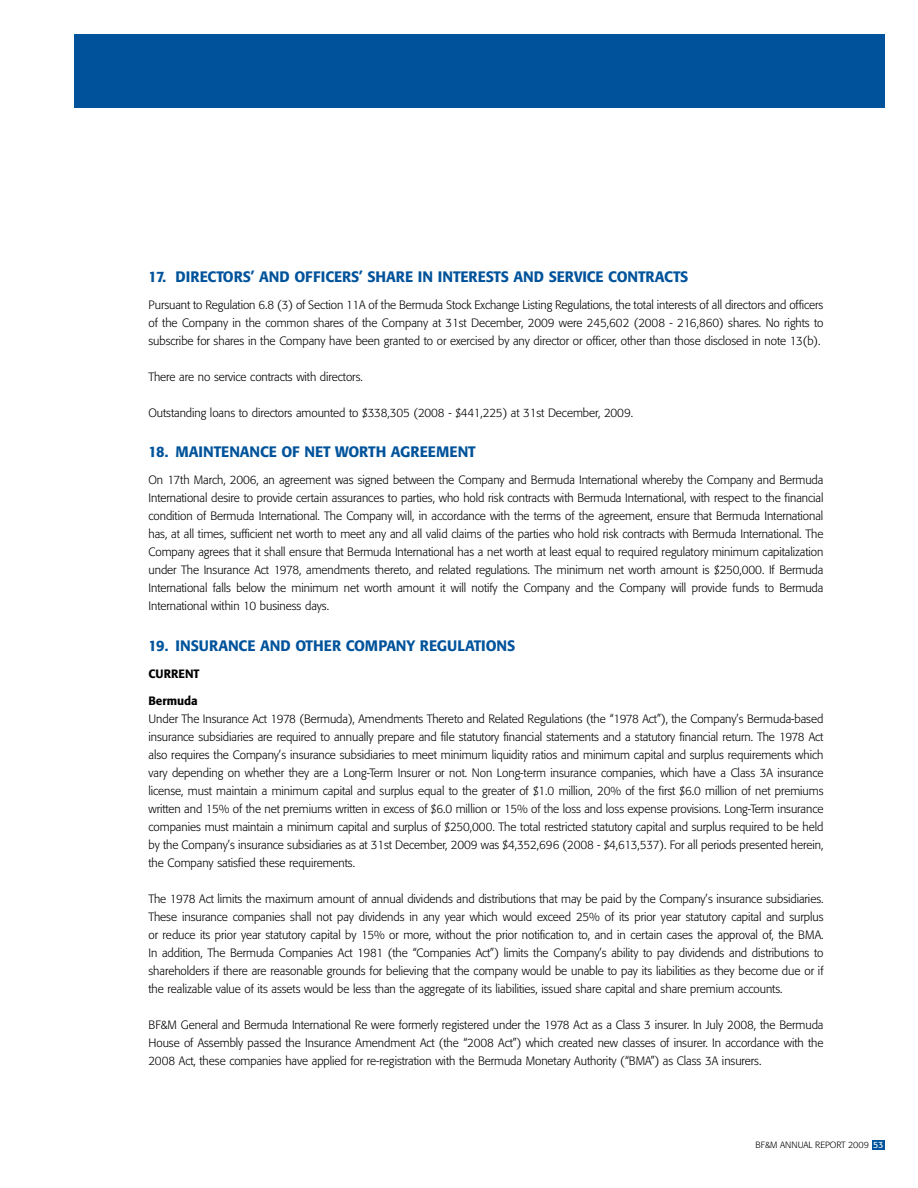
<style>
.page{position:relative;width:918px;height:1188px;background:#fff}
.page>*{position:absolute;margin:0;border:0;box-sizing:border-box;transform-origin:0 0}
.t1{font:500 15px "Formata";letter-spacing:-.005em;color:#00539b}
.t2{font:300 12px/18px "Formata";letter-spacing:-.005em;color:#000;text-align:justify}
.t3{font:500 12px "Formata";letter-spacing:-.005em;color:#000}
.t4{font:300 9px "Formata";letter-spacing:-.005em;color:#000}
.s1{font-weight:400;color:#fff}
</style>
<div class="page">
<div style="left:75px;top:34px;width:810px;height:73px;background:#00539b"></div>
<div style="left:872px;top:1140px;width:13px;height:9px;background:#00539b"></div>
<p class="t1" style="left:148px;top:267px;width:31px">17. DIR</p>
<p class="t1" style="left:200px;top:267px;width:72px">ECTOR S’ ANDOFFI</p>
<p class="t1" style="left:325px;top:267px;width:99px">CERS’ SHARE ININ</p>
<p class="t1" style="left:453px;top:267px;width:75px">TERESTS AND</p>
<p class="t1" style="left:549px;top:267px;width:20px">SERVI</p>
<p class="t1" style="left:587px;top:267px;width:103px">CE CON TRACTS</p>
<p class="t2" style="left:148px;top:296px;width:677px">Pursuant to Regulation 6.8 (3) of Section 11A of the Bermuda Stock Exchange Listing Regulations, the total interests of all directors and officers of the Company in the common shares of the Company at 31st December, 2009 were 245,602 (2008 - 216,860) shares. No rights to subscribe for shares in the Company have been granted to or exercised by any director or officer, other than those disclosed in note 13(b).</p>
<p class="t2" style="left:148px;top:368px;width:216px">There are no service contracts with directors.</p>
<p class="t2" style="left:148px;top:404px;width:486px">Outstanding loans to directors amounted to $338,305 (2008 - $441,225) at 31st December, 2009.</p>
<p class="t1" style="left:148px;top:443px;width:141px">18. MAIN TENANCE OFN</p>
<p class="t1" style="left:315px;top:443px;width:30px">ET WOR</p>
<p class="t1" style="left:368px;top:443px;width:109px">TH AGR EEMENT</p>
<p class="t2" style="left:148px;top:471px;width:677px">On 17th March, 2006, an agreement was signed between the Company and Bermuda International whereby the Company and Bermuda International desire to provide certain assurances to parties, who hold risk contracts with Bermuda International, with respect to the financial condition of Bermuda International. The Company will, in accordance with the terms of the agreement, ensure that Bermuda International has, at all times, sufficient net worth to meet any and all valid claims of the parties who hold risk contracts with Bermuda International. The Company agrees that it shall ensure that Bermuda International has a net worth at least equal to required regulatory minimum capitalization under The Insurance Act 1978, amendments thereto, and related regulations. The minimum net worth amount is $250,000. If Bermuda International falls below the minimum net worth amount it will notify the Company and the Company will provide funds to Bermuda International within 10 business days.</p>
<p class="t1" style="left:148px;top:636px;width:125px">19. IN SUR ANCE ANDO</p>
<p class="t1" style="left:306px;top:636px;width:94px">THER COMPANYR</p>
<p class="t1" style="left:429px;top:636px;width:54px">EGU LATION</p>
<p class="t1" style="left:507px;top:636px;width:10px">S</p>
<p class="t3" style="left:148px;top:666px;width:11px">CURR</p>
<p class="t3" style="left:179px;top:666px;width:22px">ENT</p>
<p class="t3" style="left:148px;top:693px;width:51px">Bermuda</p>
<p class="t2" style="left:148px;top:710px;width:677px">Under The Insurance Act 1978 (Bermuda), Amendments Thereto and Related Regulations (the “1978 Act”), the Company’s Bermuda-based insurance subsidiaries are required to annually prepare and file statutory financial statements and a statutory financial return. The 1978 Act also requires the Company’s insurance subsidiaries to meet minimum liquidity ratios and minimum capital and surplus requirements which vary depending on whether they are a Long-Term Insurer or not. Non Long-term insurance companies, which have a Class 3A insurance license, must maintain a minimum capital and surplus equal to the greater of $1.0 million, 20% of the first $6.0 million of net premiums written and 15% of the net premiums written in excess of $6.0 million or 15% of the loss and loss expense provisions. Long-Term insurance companies must maintain a minimum capital and surplus of $250,000. The total restricted statutory capital and surplus required to be held by the Company’s insurance subsidiaries as at 31st December, 2009 was $4,352,696 (2008 - $4,613,537). For all periods presented herein, the Company satisfied these requirements.</p>
<p class="t2" style="left:148px;top:890px;width:677px">The 1978 Act limits the maximum amount of annual dividends and distributions that may be paid by the Company’s insurance subsidiaries.<br>These insurance companies shall not pay dividends in any year which would exceed 25% of its prior year statutory capital and surplus or reduce its prior year statutory capital by 15% or more, without the prior notification to, and in certain cases the approval of, the BMA.<br>In addition, The Bermuda Companies Act 1981 (the “Companies Act”) limits the Company’s ability to pay dividends and distributions to shareholders if there are reasonable grounds for believing that the company would be unable to pay its liabilities as they become due or if the realizable value of its assets would be less than the aggregate of its liabilities, issued share capital and share premium accounts.</p>
<p class="t2" style="left:148px;top:1016px;width:677px">BF&amp;M General and Bermuda International Re were formerly registered under the 1978 Act as a Class 3 insurer. In July 2008, the Bermuda House of Assembly passed the Insurance Amendment Act (the “2008 Act”) which created new classes of insurer. In accordance with the 2008 Act, these companies have applied for re-registration with the Bermuda Monetary Authority (“BMA”) as Class 3A insurers.</p>
<p class="t4" style="left:756px;top:1139px;width:129px">BF&amp;M ANNUAL REPORT 2009 <span class="s1">53</span></p>
</div>
